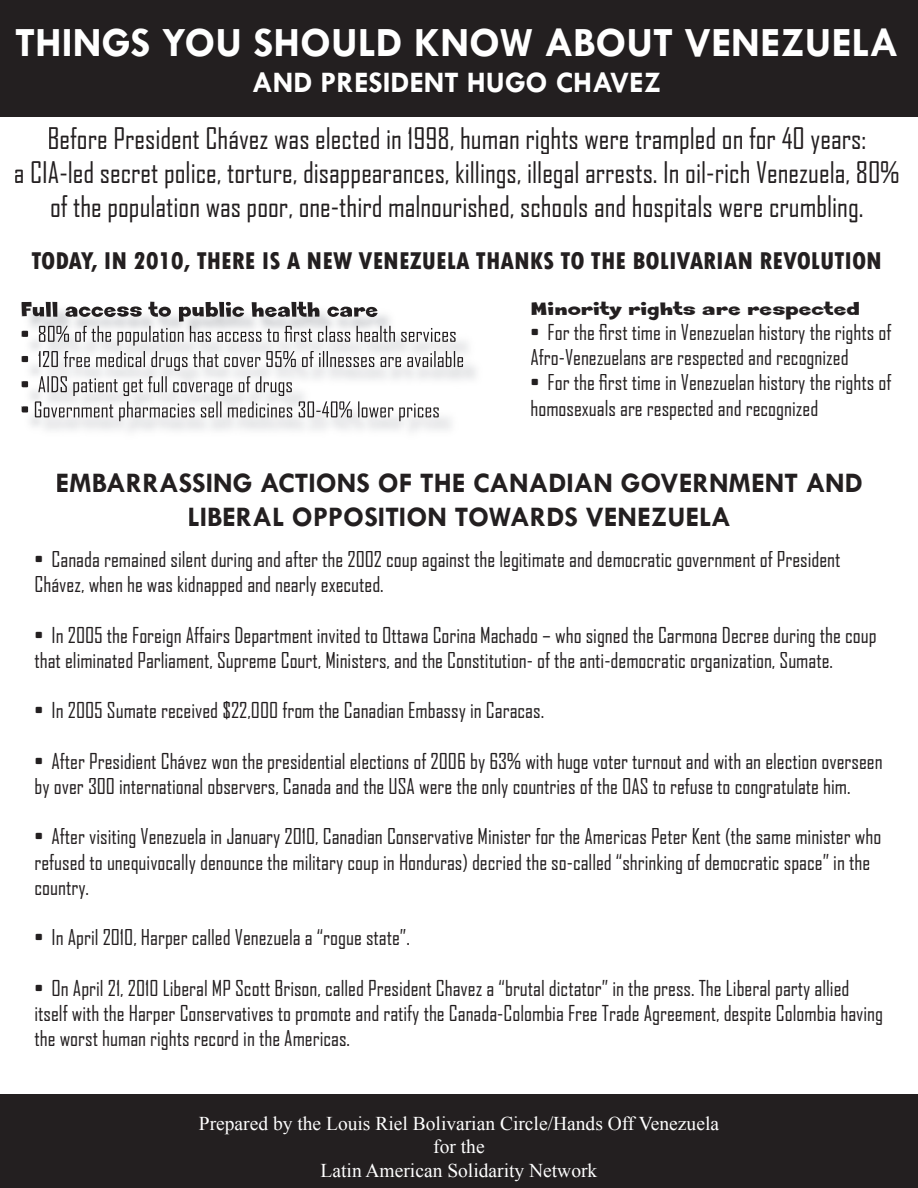
<style>
.page{position:relative;width:918px;height:1188px;background:#fff}
.page>*{position:absolute;margin:0;border:0;box-sizing:border-box;transform-origin:0 0}
.t1{font:700 42px "Tw Cen";color:#fff}
.t2{font:700 30px "Tw Cen";color:#fff}
.t3{font:28.5px/34.2px "Agency FB";color:#231f20;text-align:center}
.t4{font:700 28.5px/34.2px "Tw Cen";color:#231f20;text-align:center}
.t5{font:800 condensed 25.5px "Tw Cen";color:#231f20}
.t6{font:21px/25.2px "Agency FB";color:#231f20}
.t7{font:19.65px "Sneakerhead BTN";color:#231f20;scale:1.15 1}
.t8{font:19.5px/23.4px "Times New Roman";color:#fff;text-align:center}
</style>
<div class="page">
<img style="left:23px;top:303px;width:355px;height:19px">
<svg style="left:23px;top:331px;width:11px;height:11px"></svg>
<img style="left:39px;top:326px;width:418px;height:20px">
<img style="left:23px;top:351px;width:440px;height:20px">
<img style="left:23px;top:376px;width:269px;height:20px">
<img style="left:23px;top:401px;width:416px;height:20px">
<div style="left:0;top:0;width:918px;height:116px;background:#231f20"></div>
<div style="left:0;top:1094px;width:918px;height:94px;background:#231f20"></div>
<h1 class="t1" style="left:15px;top:17px;width:885px">THINGS YOU SHOULD KNOW ABOUT VENEZUELA</h1>
<h2 class="t2" style="left:252px;top:64px;width:410px">AND PRESIDENT HUGO CHAVEZ</h2>
<p class="t3" style="left:14px;top:121px;width:887px">Before President Chávez was elected in 1998, human rights were trampled on for 40 years:<br>a CIA-led secret police, torture, disappearances, killings, illegal arrests. In oil-rich Venezuela, 80% of the population was poor, one-third malnourished, schools and hospitals were crumbling.</p>
<p class="t5" style="left:31px;top:246px;width:852px">TODAY, IN 2010, THERE IS A NEW VENEZUELA THANKS TO THE BOLIVARIAN REVOLUTION</p>
<p class="t6" style="left:21px;top:321px;width:10px">•</p>
<p class="t7" style="left:531px;top:298px;width:288px">Minority rights are respected</p>
<p class="t6" style="left:531px;top:319px;width:362px">• For the first time in Venezuelan history the rights of<br>Afro-Venezuelans are respected and recognized</p>
<p class="t6" style="left:531px;top:370px;width:362px">• For the first time in Venezuelan history the rights of homosexuals are respected and recognized</p>
<h3 class="t4" style="left:55px;top:465px;width:809px">EMBARRASSING ACTIONS OF THE CANADIAN GOVERNMENT AND<br>LIBERAL OPPOSITION TOWARDS VENEZUELA</h3>
<p class="t6" style="left:34px;top:546px;width:808px">• Canada remained silent during and after the 2002 coup against the legitimate and democratic government of President<br>Chávez, when he was kidnapped and nearly executed.</p>
<p class="t6" style="left:34px;top:622px;width:844px">• In 2005 the Foreign Affairs Department invited to Ottawa Corina Machado – who signed the Carmona Decree during the coup that eliminated Parliament, Supreme Court, Ministers, and the Constitution- of the anti-democratic organization, Sumate.</p>
<p class="t6" style="left:34px;top:698px;width:511px">• In 2005 Sumate received $22,000 from the Canadian Embassy in Caracas.</p>
<p class="t6" style="left:34px;top:748px;width:850px">• After Presidient Chávez won the presidential elections of 2006 by 63% with huge voter turnout and with an election overseen by over 300 international observers, Canada and the USA were the only countries of the OAS to refuse to congratulate him.</p>
<p class="t6" style="left:34px;top:824px;width:848px">• After visiting Venezuela in January 2010, Canadian Conservative Minister for the Americas Peter Kent (the same minister who refused to unequivocally denounce the military coup in Honduras) decried the so-called “shrinking of democratic space” in the country.</p>
<p class="t6" style="left:34px;top:924px;width:377px">• In April 2010, Harper called Venezuela a “rogue state”.</p>
<p class="t6" style="left:34px;top:975px;width:850px">• On April 21, 2010 Liberal MP Scott Brison, called President Chavez a “brutal dictator” in the press. The Liberal party allied itself with the Harper Conservatives to promote and ratify the Canada-Colombia Free Trade Agreement, despite Colombia having the worst human rights record in the Americas.</p>
<p class="t8" style="left:199px;top:1111px;width:522px">Prepared by the Louis Riel Bolivarian Circle/Hands Off Venezuela for the<br>Latin American Solidarity Network</p>
</div>
